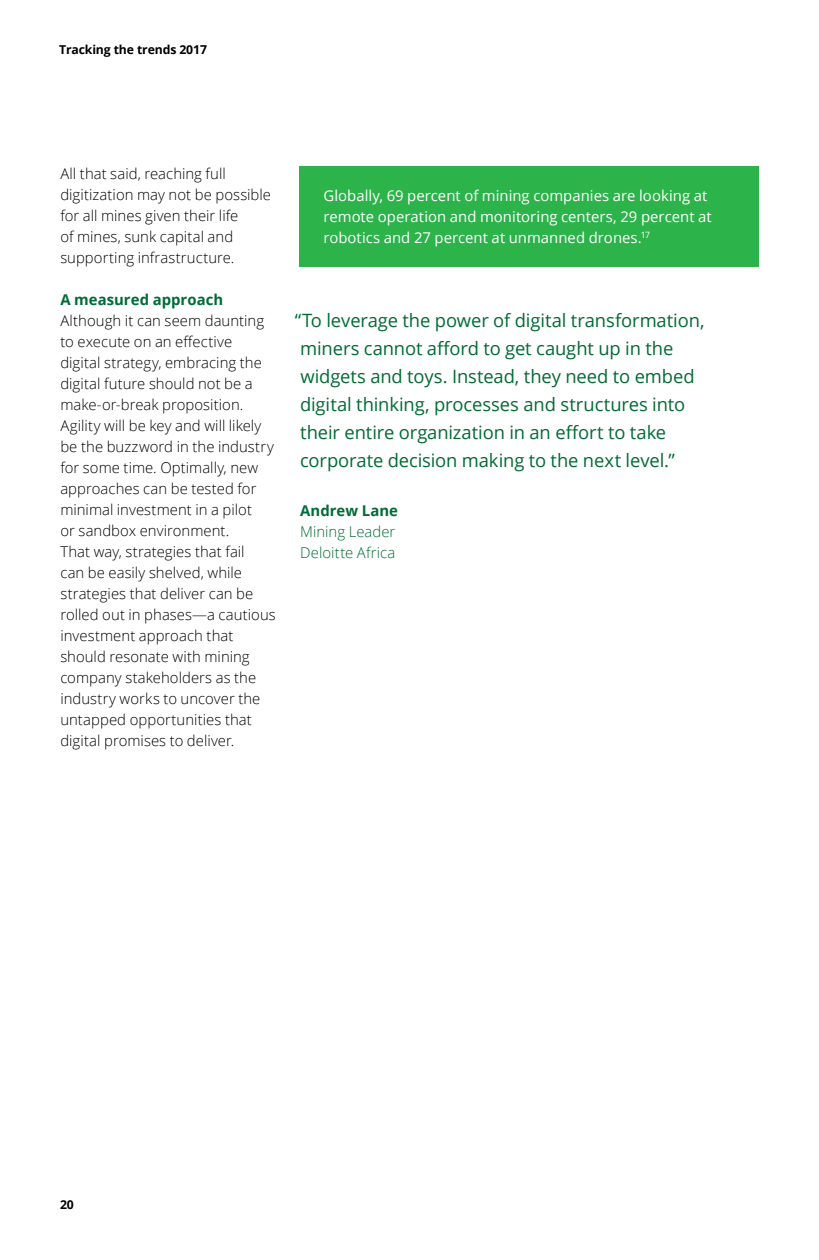
<style>
.page{position:relative;width:819px;height:1260px;background:#fff}
.page>*{position:absolute;margin:0;border:0;box-sizing:border-box;transform-origin:0 0}
.t1{font:18.38px/28px "Open Sans";letter-spacing:-.005em;color:#006b35}
.t2{font:300 14.88px/21px "Open Sans";letter-spacing:.005em;color:#000}
.t3{font:14.88px/21px "Open Sans";letter-spacing:.005em;color:#fff}
.t4{font:700 14.88px "Open Sans";letter-spacing:.005em;color:#006b35}
.t5{font:300 14.88px/21px "Open Sans";color:#006b35}
.t6{font:700 12.25px "Open Sans";letter-spacing:-.01em;color:#000}
</style>
<div class="page">
<div style="left:300px;top:166px;width:459px;height:101px;background:#2cb34a"></div>
<hr style="left:818px;top:0;width:1px;height:1260px;background:#2cb34a">
<p class="t6" style="left:59px;top:41px;width:149px">Tracking the trends 2017</p>
<p class="t2" style="left:60px;top:163px;width:212px">All that said, reaching full digitization may not be possible for all mines given their life<br>of mines, sunk capital and supporting infrastructure.</p>
<p class="t4" style="left:60px;top:289px;width:164px">A measured approach</p>
<p class="t2" style="left:60px;top:310px;width:217px">Although it can seem daunting to execute on an effective digital strategy, embracing the digital future should not be a make-or-break proposition.<br>Agility will be key and will likely be the buzzword in the industry for some time. Optimally, new approaches can be tested for minimal investment in a pilot<br>or sandbox environment.<br>That way, strategies that fail<br>can be easily shelved, while strategies that deliver can be rolled out in phases—a cautious investment approach that should resonate with mining company stakeholders as the industry works to uncover the untapped opportunities that digital promises to deliver.</p>
<p class="t3" style="left:323px;top:185px;width:390px">Globally, 69 percent of mining companies are looking at remote operation and monitoring centers, 29 percent at robotics and 27 percent at unmanned drones.<sup>17</sup></p>
<p class="t1" style="left:295px;top:306px;width:411px">“To leverage the power of digital transformation, miners cannot afford to get caught up in the widgets and toys. Instead, they need to embed digital thinking, processes and structures into their entire organization in an effort to take corporate decision making to the next level.”</p>
<p class="t4" style="left:300px;top:500px;width:99px">Andrew Lane</p>
<p class="t5" style="left:300px;top:521px;width:96px">Mining Leader<br>Deloitte Africa</p>
<p class="t6" style="left:60px;top:1196px;width:15px">20</p>
</div>
